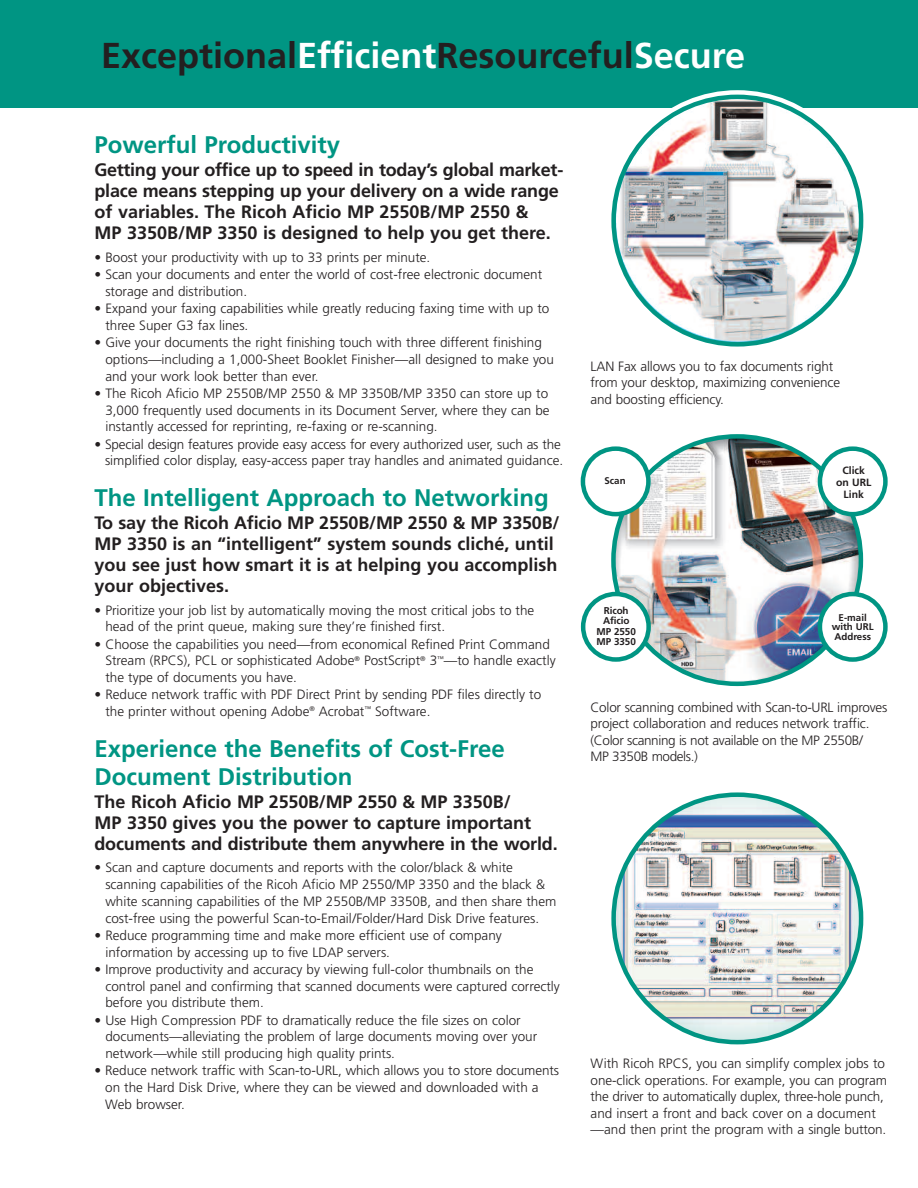
<style>
.page{position:relative;width:918px;height:1188px;background:#fff}
.page>*{position:absolute;margin:0;border:0;box-sizing:border-box;transform-origin:0 0}
.t1{font:700 36px "Frutiger";color:#231f20}
.t2{font:700 24px/27.8px "Frutiger";color:#009583}
.t3{font:700 18px/21px "Frutiger";color:#231f20}
.t4{font:300 13.5px/16.8px "Frutiger";color:#231f20}
.t5{font:700 10.5px/12px "Frutiger";color:#231f20;text-align:center}
.t6{font:700 9.9px/10.5px "Frutiger";letter-spacing:-.01em;color:#231f20;text-align:center}
.t7{font:700 9.75px/9.8px "Frutiger";color:#231f20;text-align:center}
.s1{color:#fff}
</style>
<div class="page">
<div style="left:0;top:0;width:918px;height:108px;background:#009583"></div>
<svg style="left:702px;top:90px;width:162px;height:139px"></svg>
<img style="left:611px;top:792px;width:252px;height:252px">
<img style="left:611px;top:95px;width:252px;height:252px">
<img style="left:611px;top:434px;width:252px;height:252px">
<svg style="left:581px;top:446px;width:70px;height:70px"></svg>
<svg style="left:581px;top:592px;width:70px;height:70px"></svg>
<svg style="left:818px;top:446px;width:70px;height:70px"></svg>
<svg style="left:818px;top:592px;width:70px;height:70px"></svg>
<h1 class="t1" style="left:101px;top:41px;width:646px">Exceptional<span class="s1">Efficient</span>Resourceful<span class="s1">Secure</span></h1>
<h2 class="t2" style="left:94px;top:133px;width:247px">Powerful Productivity</h2>
<h3 class="t3" style="left:94px;top:161px;width:470px">Getting your office up to speed in today’s global market&shy;place means stepping up your delivery on a wide range of variables. The Ricoh Aficio MP 2550B/MP 2550 &amp;<br>MP 3350B/MP 3350 is designed to help you get there.</h3>
<p class="t4" style="left:94px;top:250px;width:337px">• Boost your productivity with up to 33 prints per minute.</p>
<p class="t4" style="left:105px;top:267px;width:438px;text-indent:-11px">• Scan your documents and enter the world of cost-free electronic document storage and distribution.</p>
<p class="t4" style="left:105px;top:301px;width:445px;text-indent:-11px">• Expand your faxing capabilities while greatly reducing faxing time with up to three Super G3 fax lines.</p>
<p class="t4" style="left:105px;top:335px;width:450px;text-indent:-11px">• Give your documents the right finishing touch with three different finishing options—including a 1,000-Sheet Booklet Finisher—all designed to make you and your work look better than ever.</p>
<p class="t4" style="left:105px;top:386px;width:446px;text-align:justify;text-indent:-11px">• The Ricoh Aficio MP 2550B/MP 2550 &amp; MP 3350B/MP 3350 can store up to 3,000 frequently used documents in its Document Server, where they can be instantly accessed for reprinting, re-faxing or re-scanning.</p>
<p class="t4" style="left:94px;top:436px;width:470px;text-align:right">• Special design features provide easy access for every authorized user, such as the simplified color display, easy-access paper tray handles and animated guidance.</p>
<h2 class="t2" style="left:94px;top:486px;width:456px">The Intelligent Approach to Networking</h2>
<h3 class="t3" style="left:94px;top:514px;width:467px">To say the Ricoh Aficio MP 2550B/MP 2550 &amp; MP 3350B/ MP 3350 is an “intelligent” system sounds cliché, until you see just how smart it is at helping you accomplish your objectives.</h3>
<p class="t4" style="left:105px;top:603px;width:431px;text-indent:-11px">• Prioritize your job list by automatically moving the most critical jobs to the head of the print queue, making sure they’re finished first.</p>
<p class="t4" style="left:105px;top:637px;width:452px;text-indent:-11px">• Choose the capabilities you need—from economical Refined Print Command<br>Stream (RPCS), PCL or sophisticated Adobe<sup>®</sup> PostScript<sup>®</sup> 3<sup>™</sup>—to handle exactly the type of documents you have.</p>
<p class="t4" style="left:105px;top:687px;width:437px;text-indent:-11px">• Reduce network traffic with PDF Direct Print by sending PDF files directly to the printer without opening Adobe<sup>®</sup> Acrobat<sup>™</sup> Software.</p>
<h2 class="t2" style="left:94px;top:737px;width:412px">Experience the Benefits of Cost-Free<br>Document Distribution</h2>
<h3 class="t3" style="left:94px;top:792px;width:465px">The Ricoh Aficio MP 2550B/MP 2550 &amp; MP 3350B/<br>MP 3350 gives you the power to capture important documents and distribute them anywhere in the world.</h3>
<p class="t4" style="left:105px;top:860px;width:453px;text-indent:-11px">• Scan and capture documents and reports with the color/black &amp; white scanning capabilities of the Ricoh Aficio MP 2550/MP 3350 and the black &amp; white scanning capabilities of the MP 2550B/MP 3350B, and then share them cost-free using the powerful Scan-to-Email/Folder/Hard Disk Drive features.</p>
<p class="t4" style="left:105px;top:928px;width:398px;text-indent:-11px">• Reduce programming time and make more efficient use of company information by accessing up to five LDAP servers.</p>
<p class="t4" style="left:105px;top:962px;width:456px;text-indent:-11px">• Improve productivity and accuracy by viewing full-color thumbnails on the control panel and confirming that scanned documents were captured correctly before you distribute them.</p>
<p class="t4" style="left:105px;top:1013px;width:433px;text-indent:-11px">• Use High Compression PDF to dramatically reduce the file sizes on color documents—alleviating the problem of large documents moving over your network—while still producing high quality prints.</p>
<p class="t4" style="left:105px;top:1063px;width:456px;text-indent:-11px">• Reduce network traffic with Scan-to-URL, which allows you to store documents on the Hard Disk Drive, where they can be viewed and downloaded with a<br>Web browser.</p>
<p class="t4" style="left:591px;top:359px;width:251px">LAN Fax allows you to fax documents right from your desktop, maximizing convenience and boosting efficiency.</p>
<p class="t7" style="left:605px;top:476px;width:23px">Scan</p>
<p class="t5" style="left:836px;top:465px;width:37px">Click on URL<br>Link</p>
<p class="t6" style="left:597px;top:606px;width:41px">Ricoh<br>Aficio<br>MP 2550<br>MP 3350</p>
<p class="t7" style="left:832px;top:613px;width:43px">E-mail with URL<br>Address</p>
<p class="t4" style="left:591px;top:700px;width:298px">Color scanning combined with Scan-to-URL improves project collaboration and reduces network traffic. (Color scanning is not available on the MP 2550B/<br>MP 3350B models.)</p>
<p class="t4" style="left:591px;top:1056px;width:298px">With Ricoh RPCS, you can simplify complex jobs to one-click operations. For example, you can program the driver to automatically duplex, three-hole punch, and insert a front and back cover on a document —and then print the program with a single button.</p>
</div>
